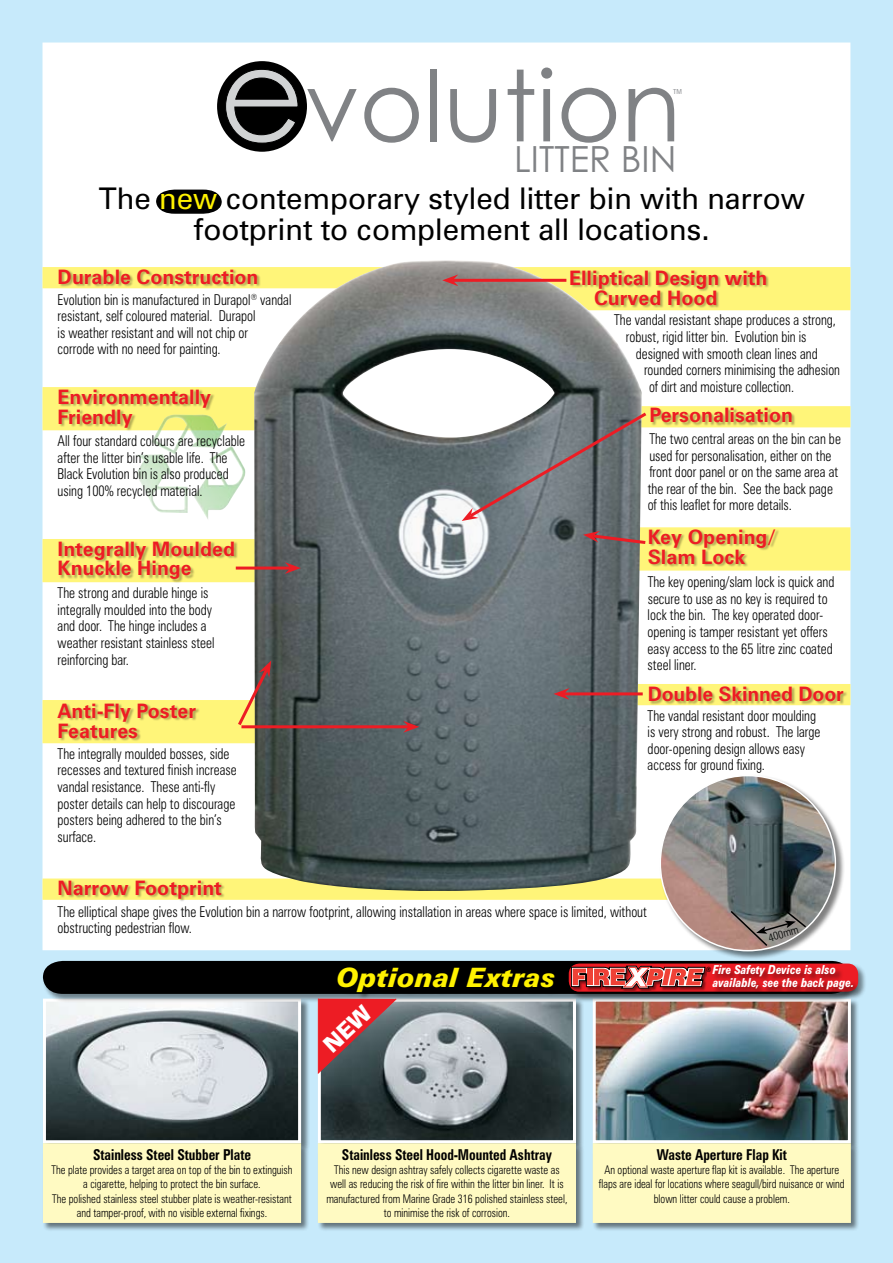
<style>
.page{position:relative;width:893px;height:1263px;background:#c7eafb}
.page>*{position:absolute;margin:0;border:0;box-sizing:border-box;transform-origin:0 0}
.t1{font:36px "Century Gothic";color:#808285}
.t2{font:29.85px/31.7px "Zurich BT";color:#000;text-align:center}
.t3{font:italic 900 26.7px "Zurich BT";color:#fff200}
.t4{font:700 19.95px/20px "Zurich BT";color:#ed1c24}
.t5{font:300 condensed 15px/16.6px "Zurich BT";color:#000;scale:.9 1}
.t6{font:700 condensed 15px "Zurich BT";color:#000;scale:.9 1}
.t7{font:300 condensed 15px "Zurich BT";color:#000;scale:.89 1}
.t8{font:italic 900 12.3px/13.2px "Zurich BT";color:#fff;scale:.75 1}
.t9{font:300 condensed 12px/14.4px "Zurich BT";color:#000;text-align:center;scale:.9 1}
.t10{font:300 condensed 11.1px "Zurich BT";color:#000}
.t11{font:700 7.35px "Zurich BT";color:#000;scale:.85 1}
.t12{font:condensed 6.9px "Zurich BT";color:#939598}
.s1{color:#fff200}
</style>
<div class="page">
<div style="left:43px;top:43px;width:807px;height:907px;background:#fff"></div>
<div style="left:43px;top:387px;width:221px;height:43px;background:#fff579;border:2px solid #fff579"></div>
<div style="left:59px;top:389px;width:190px;height:56px;background:#000;opacity:.3"></div>
<img style="left:135px;top:414px;width:112px;height:105px">
<div style="left:217px;top:61px;width:90px;height:91px;background:#000;border-radius:50%"></div>
<svg style="left:225px;top:68px;width:74px;height:76px"></svg>
<svg style="left:307px;top:89px;width:50px;height:52px"></svg>
<svg style="left:364px;top:88px;width:55px;height:55px"></svg>
<div style="left:430px;top:69px;width:7px;height:72px;background:#808285"></div>
<svg style="left:450px;top:89px;width:46px;height:54px"></svg>
<svg style="left:508px;top:70px;width:26px;height:71px"></svg>
<svg style="left:541px;top:68px;width:11px;height:73px"></svg>
<svg style="left:561px;top:88px;width:55px;height:55px"></svg>
<svg style="left:629px;top:88px;width:45px;height:53px"></svg>
<svg style="left:156px;top:189px;width:66px;height:25px;background:#262626"></svg>
<div style="left:43px;top:267px;width:405px;height:21px;background:#fff579"></div>
<div style="left:59px;top:269px;width:277px;height:32px;background:#000;opacity:.3"></div>
<div style="left:43px;top:539px;width:221px;height:43px;background:#fff579"></div>
<div style="left:59px;top:541px;width:214px;height:56px;background:#000;opacity:.3"></div>
<div style="left:43px;top:700px;width:221px;height:43px;background:#fff579"></div>
<div style="left:58px;top:703px;width:201px;height:56px;background:#000;opacity:.3"></div>
<div style="left:445px;top:267px;width:405px;height:43px;background:#fff579"></div>
<div style="left:571px;top:270px;width:322px;height:56px;background:#000;opacity:.3"></div>
<div style="left:589px;top:406px;width:261px;height:21px;background:#fff579;border:2px solid #fff579"></div>
<div style="left:651px;top:408px;width:201px;height:32px;background:#000;opacity:.3"></div>
<div style="left:589px;top:527px;width:261px;height:44px;background:#fff579;border:2px solid #fff579"></div>
<div style="left:649px;top:529px;width:201px;height:58px;background:#000;opacity:.3"></div>
<div style="left:589px;top:684px;width:261px;height:21px;background:#fff579"></div>
<div style="left:649px;top:686px;width:234px;height:33px;background:#000;opacity:.3"></div>
<div style="left:43px;top:878px;width:653px;height:22px;background:#fff579;border:2px solid #fff579"></div>
<div style="left:60px;top:880px;width:224px;height:32px;background:#000;opacity:.3"></div>
<img style="left:252px;top:260px;width:390px;height:634px">
<div style="left:659px;top:774px;width:192px;height:192px;background:#000;opacity:.5"></div>
<img style="left:660px;top:775px;width:175px;height:176px;border-radius:88px">
<svg style="left:729px;top:909px;width:79px;height:38px;background:#867d79"></svg>
<hr style="left:453px;top:279px;width:113px;height:3px;background:#ed1c24">
<svg style="left:442px;top:274px;width:16px;height:12px"></svg>
<svg style="left:462px;top:410px;width:188px;height:111px;background:#818387"></svg>
<svg style="left:583px;top:531px;width:63px;height:15px"></svg>
<hr style="left:564px;top:692px;width:79px;height:3px;background:#ed1c24">
<svg style="left:553px;top:688px;width:16px;height:12px"></svg>
<hr style="left:236px;top:566px;width:54px;height:3px;background:#ed1c24">
<svg style="left:285px;top:562px;width:16px;height:12px"></svg>
<hr style="left:241px;top:725px;width:168px;height:3px;background:#ed1c24">
<svg style="left:403px;top:721px;width:16px;height:12px"></svg>
<svg style="left:235px;top:661px;width:36px;height:67px"></svg>
<div style="left:43px;top:998px;width:273px;height:160px;background:#000;opacity:.5"></div>
<img style="left:47px;top:1075px;width:250px;height:64px">
<div style="left:43px;top:998px;width:258px;height:145px;border:3px solid #fff"></div>
<div style="left:317px;top:998px;width:274px;height:160px;background:#000;opacity:.5"></div>
<img style="left:322px;top:1075px;width:250px;height:64px">
<div style="left:318px;top:998px;width:258px;height:145px;border:3px solid #fff"></div>
<div style="left:592px;top:998px;width:273px;height:160px;background:#000;opacity:.5"></div>
<img style="left:597px;top:1075px;width:250px;height:64px">
<div style="left:593px;top:998px;width:258px;height:145px;border:3px solid #fff"></div>
<div style="left:43px;top:1143px;width:277px;height:95px;background:#000;opacity:.5"></div>
<div style="left:44px;top:1145px;width:256px;height:76px;background:#fffac2"></div>
<div style="left:43px;top:1143px;width:258px;height:80px;border:3px solid #fffac2"></div>
<div style="left:317px;top:1143px;width:275px;height:95px;background:#000;opacity:.5"></div>
<div style="left:319px;top:1145px;width:255px;height:76px;background:#fffac2"></div>
<div style="left:318px;top:1143px;width:258px;height:80px;border:3px solid #fffac2"></div>
<div style="left:592px;top:1143px;width:277px;height:95px;background:#000;opacity:.5"></div>
<div style="left:594px;top:1145px;width:255px;height:76px;background:#fffac2"></div>
<div style="left:593px;top:1143px;width:258px;height:80px;border:3px solid #fffac2"></div>
<div style="left:337px;top:966px;width:556px;height:48px;background:#c7eafb"></div>
<div style="left:712px;top:964px;width:169px;height:48px;background:#000;opacity:.45"></div>
<img style="left:43px;top:961px;width:808px;height:114px">
<p class="t12" style="left:673px;top:87px;width:10px">TM</p>
<h1 class="t1" style="left:514px;top:133px;width:164px">LITTER BIN</h1>
<h2 class="t2" style="left:99px;top:182px;width:708px">The <span class="s1">new</span> contemporary styled litter bin with narrow footprint to complement all locations.</h2>
<h3 class="t4" style="left:58px;top:266px;width:202px">Durable Construction</h3>
<p class="t5" style="left:58px;top:291px;width:261px">Evolution bin is manufactured in Durapol<sup>®</sup> vandal resistant, self coloured material. Durapol<br>is weather resistant and will not chip or<br>corrode with no need for painting.</p>
<h3 class="t4" style="left:58px;top:386px;width:155px">Environmentally<br>Friendly</h3>
<p class="t5" style="left:58px;top:432px;width:210px">All four standard colours are recyclable after the litter bin’s usable life. The Black Evolution bin is also produced using 100% recycled material.</p>
<h3 class="t4" style="left:58px;top:538px;width:179px">Integrally Moulded<br>Knuckle Hinge</h3>
<p class="t5" style="left:58px;top:584px;width:176px">The strong and durable hinge is integrally moulded into the body and door. The hinge includes a weather resistant stainless steel reinforcing bar.</p>
<h3 class="t4" style="left:58px;top:700px;width:140px">Anti-Fly Poster<br>Features</h3>
<p class="t5" style="left:58px;top:745px;width:201px">The integrally moulded bosses, side recesses and textured finish increase vandal resistance. These anti-fly poster details can help to discourage posters being adhered to the bin’s surface.</p>
<h3 class="t4" style="left:594px;top:267px;width:175px;text-indent:-25px">Elliptical Design with<br>Curved Hood</h3>
<p class="t5" style="left:626px;top:312px;width:235px;text-indent:-12px">The vandal resistant shape produces a strong, robust, rigid litter bin. Evolution bin is</p>
<p class="t5" style="left:636px;top:345px;width:204px">designed with smooth clean lines and</p>
<p class="t7" style="left:644px;top:361px;width:222px">rounded corners minimising the adhesion</p>
<p class="t7" style="left:649px;top:377px;width:164px">of dirt and moisture collection.</p>
<h3 class="t4" style="left:649px;top:405px;width:145px">Personalisation</h3>
<p class="t5" style="left:648px;top:430px;width:216px">The two central areas on the bin can be used for personalisation, either on the front door panel or on the same area at the rear of the bin. See the back page of this leaflet for more details.</p>
<h3 class="t4" style="left:648px;top:526px;width:130px">Key Opening/<br>Slam Lock</h3>
<p class="t5" style="left:648px;top:573px;width:209px">The key opening/slam lock is quick and secure to use as no key is required to lock the bin. The key operated door&shy;opening is tamper resistant yet offers easy access to the 65 litre zinc coated steel liner.</p>
<h3 class="t4" style="left:648px;top:684px;width:198px">Double Skinned Door</h3>
<p class="t5" style="left:648px;top:707px;width:193px">The vandal resistant door moulding is very strong and robust. The large door-opening design allows easy access for ground fixing.</p>
<h3 class="t4" style="left:58px;top:877px;width:166px">Narrow Footprint</h3>
<p class="t5" style="left:58px;top:903px;width:656px">The elliptical shape gives the Evolution bin a narrow footprint, allowing installation in areas where space is limited, without obstructing pedestrian flow.</p>
<p class="t10" style="left:767px;top:931px;width:32px;rotate:-16deg">400mm</p>
<h3 class="t3" style="left:337px;top:961px;width:220px">Optional Extras</h3>
<p class="t8" style="left:713px;top:963px;width:190px">Fire Safety Device is also available, see the back page.</p>
<p class="t11" style="left:706px;top:965px;width:8px">®</p>
<p class="t6" style="left:93px;top:1145px;width:177px">Stainless Steel Stubber Plate</p>
<p class="t9" style="left:51px;top:1162px;width:269px">The plate provides a target area on top of the bin to extinguish a cigarette, helping to protect the bin surface.<br>The polished stainless steel stubber plate is weather-resistant and tamper-proof, with no visible external fixings.</p>
<p class="t6" style="left:342px;top:1145px;width:235px">Stainless Steel Hood-Mounted Ashtray</p>
<p class="t9" style="left:326px;top:1162px;width:269px">This new design ashtray safely collects cigarette waste as well as reducing the risk of fire within the litter bin liner. It is manufactured from Marine Grade 316 polished stainless steel, to minimise the risk of corrosion.</p>
<p class="t6" style="left:657px;top:1145px;width:146px">Waste Aperture Flap Kit</p>
<p class="t9" style="left:599px;top:1162px;width:275px">An optional waste aperture flap kit is available. The aperture flaps are ideal for locations where seagull/bird nuisance or wind blown litter could cause a problem.</p>
</div>
